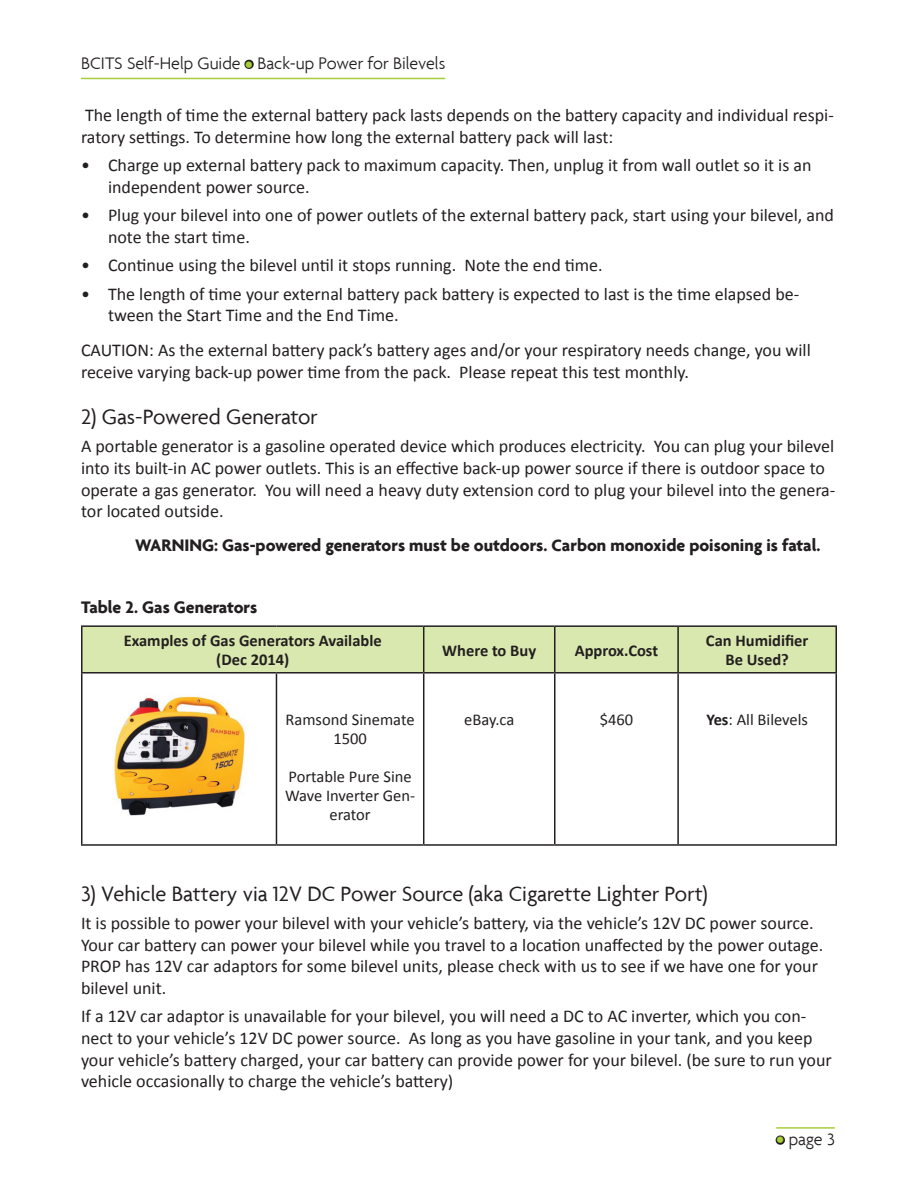
<style>
.page{position:relative;width:918px;height:1188px;background:#fff}
.page>*{position:absolute;margin:0;border:0;box-sizing:border-box;transform-origin:0 0}
.t1{font:22.5px "Agenda";color:#231f20}
.t2{font:18px/21.6px "Calibri";color:#231f20}
.t3{font:700 18px "Agenda";color:#231f20}
.t4{font:300 18px "Agenda";color:#231f20}
.t5{font:16.5px/18.9px "Calibri";color:#231f20;text-align:center}
.t6{font:700 16.5px/18.9px "Calibri";color:#231f20;text-align:center}
.s1{font-weight:400;font-size:22.5px;color:#a6ce39}
.s2{font-weight:700}
</style>
<div class="page">
<hr style="left:81px;top:78px;width:364px;height:1px;background:#a6ce39">
<svg style="left:244px;top:59px;width:10px;height:10px"></svg>
<hr style="left:776px;top:1127px;width:59px;height:2px;background:#a6ce39">
<svg style="left:775px;top:1135px;width:10px;height:10px"></svg>
<div style="left:82px;top:627px;width:754px;height:45px;background:#d9e8ae"></div>
<hr style="left:81px;top:625px;width:195px;height:2px;background:#231f20">
<hr style="left:81px;top:627px;width:1px;height:45px;background:#231f20">
<hr style="left:276px;top:625px;width:148px;height:2px;background:#231f20">
<hr style="left:424px;top:625px;width:131px;height:2px;background:#231f20">
<hr style="left:423px;top:627px;width:1px;height:45px;background:#231f20">
<hr style="left:555px;top:625px;width:123px;height:2px;background:#231f20">
<hr style="left:554px;top:627px;width:1px;height:45px;background:#231f20">
<hr style="left:678px;top:625px;width:159px;height:2px;background:#231f20">
<hr style="left:677px;top:627px;width:2px;height:45px;background:#231f20">
<hr style="left:836px;top:627px;width:1px;height:45px;background:#231f20">
<hr style="left:81px;top:672px;width:195px;height:2px;background:#231f20">
<hr style="left:81px;top:674px;width:1px;height:170px;background:#231f20">
<hr style="left:276px;top:672px;width:148px;height:2px;background:#231f20">
<hr style="left:276px;top:674px;width:1px;height:170px;background:#231f20">
<hr style="left:424px;top:672px;width:131px;height:2px;background:#231f20">
<hr style="left:423px;top:674px;width:1px;height:170px;background:#231f20">
<hr style="left:555px;top:672px;width:123px;height:2px;background:#231f20">
<hr style="left:554px;top:674px;width:1px;height:170px;background:#231f20">
<hr style="left:678px;top:672px;width:159px;height:2px;background:#231f20">
<hr style="left:677px;top:674px;width:2px;height:170px;background:#231f20">
<hr style="left:836px;top:674px;width:1px;height:170px;background:#231f20">
<hr style="left:81px;top:844px;width:195px;height:2px;background:#231f20">
<hr style="left:276px;top:844px;width:148px;height:2px;background:#231f20">
<hr style="left:424px;top:844px;width:131px;height:2px;background:#231f20">
<hr style="left:555px;top:844px;width:123px;height:2px;background:#231f20">
<hr style="left:678px;top:844px;width:159px;height:2px;background:#231f20">
<img style="left:113px;top:696px;width:132px;height:120px">
<p class="t4" style="left:81px;top:53px;width:366px">BCITS Self-Help Guide <span class="s1">•</span> Back-up Power for Bilevels</p>
<p class="t2" style="left:81px;top:104px;width:754px">The length of time the external battery pack lasts depends on the battery capacity and individual respi&shy;ratory settings. To determine how long the external battery pack will last:</p>
<p class="t2" style="left:108px;top:154px;width:705px;text-indent:-27px">• Charge up external battery pack to maximum capacity. Then, unplug it from wall outlet so it is an independent power source.</p>
<p class="t2" style="left:108px;top:204px;width:727px;text-indent:-27px">• Plug your bilevel into one of power outlets of the external battery pack, start using your bilevel, and note the start time.</p>
<p class="t2" style="left:81px;top:254px;width:523px">• Continue using the bilevel until it stops running. Note the end time.</p>
<p class="t2" style="left:108px;top:282px;width:693px;text-indent:-27px">• The length of time your external battery pack battery is expected to last is the time elapsed be&shy;tween the Start Time and the End Time.</p>
<p class="t2" style="left:81px;top:339px;width:731px">CAUTION: As the external battery pack’s battery ages and/or your respiratory needs change, you will receive varying back-up power time from the pack. Please repeat this test monthly.</p>
<p class="t1" style="left:81px;top:403px;width:238px">2) Gas-Powered Generator</p>
<p class="t2" style="left:81px;top:435px;width:756px">A portable generator is a gasoline operated device which produces electricity. You can plug your bilevel into its built-in AC power outlets. This is an effective back-up power source if there is outdoor space to operate a gas generator. You will need a heavy duty extension cord to plug your bilevel into the genera&shy;tor located outside.</p>
<p class="t3" style="left:135px;top:535px;width:687px">WARNING: Gas-powered generators must be outdoors. Carbon monoxide poisoning is fatal.</p>
<p class="t3" style="left:81px;top:596px;width:178px">Table 2. Gas Generators</p>
<p class="t6" style="left:124px;top:630px;width:259px">Examples of Gas Generators Available (Dec 2014)</p>
<p class="t6" style="left:442px;top:640px;width:95px">Where to Buy</p>
<p class="t6" style="left:575px;top:640px;width:85px">Approx.Cost</p>
<p class="t6" style="left:706px;top:630px;width:104px">Can Humidifier<br>Be Used?</p>
<p class="t5" style="left:286px;top:709px;width:131px">Ramsond Sinemate<br>1500</p>
<p class="t5" style="left:285px;top:766px;width:132px">Portable Pure Sine<br>Wave Inverter Gen&shy;erator</p>
<p class="t5" style="left:464px;top:709px;width:52px">eBay.ca</p>
<p class="t5" style="left:600px;top:709px;width:35px">$460</p>
<p class="t5" style="left:706px;top:709px;width:103px"><span class="s2">Yes</span>: All Bilevels</p>
<p class="t1" style="left:81px;top:880px;width:628px">3) Vehicle Battery via 12V DC Power Source (aka Cigarette Lighter Port)</p>
<p class="t2" style="left:81px;top:912px;width:744px">It is possible to power your bilevel with your vehicle’s battery, via the vehicle’s 12V DC power source.<br>Your car battery can power your bilevel while you travel to a location unaffected by the power outage.<br>PROP has 12V car adaptors for some bilevel units, please check with us to see if we have one for your bilevel unit.</p>
<p class="t2" style="left:81px;top:1005px;width:752px">If a 12V car adaptor is unavailable for your bilevel, you will need a DC to AC inverter, which you con&shy;nect to your vehicle’s 12V DC power source. As long as you have gasoline in your tank, and you keep your vehicle’s battery charged, your car battery can provide power for your bilevel. (be sure to run your vehicle occasionally to charge the vehicle’s battery)</p>
<p class="t4" style="left:776px;top:1129px;width:60px"><span class="s1">•</span> page 3</p>
</div>
